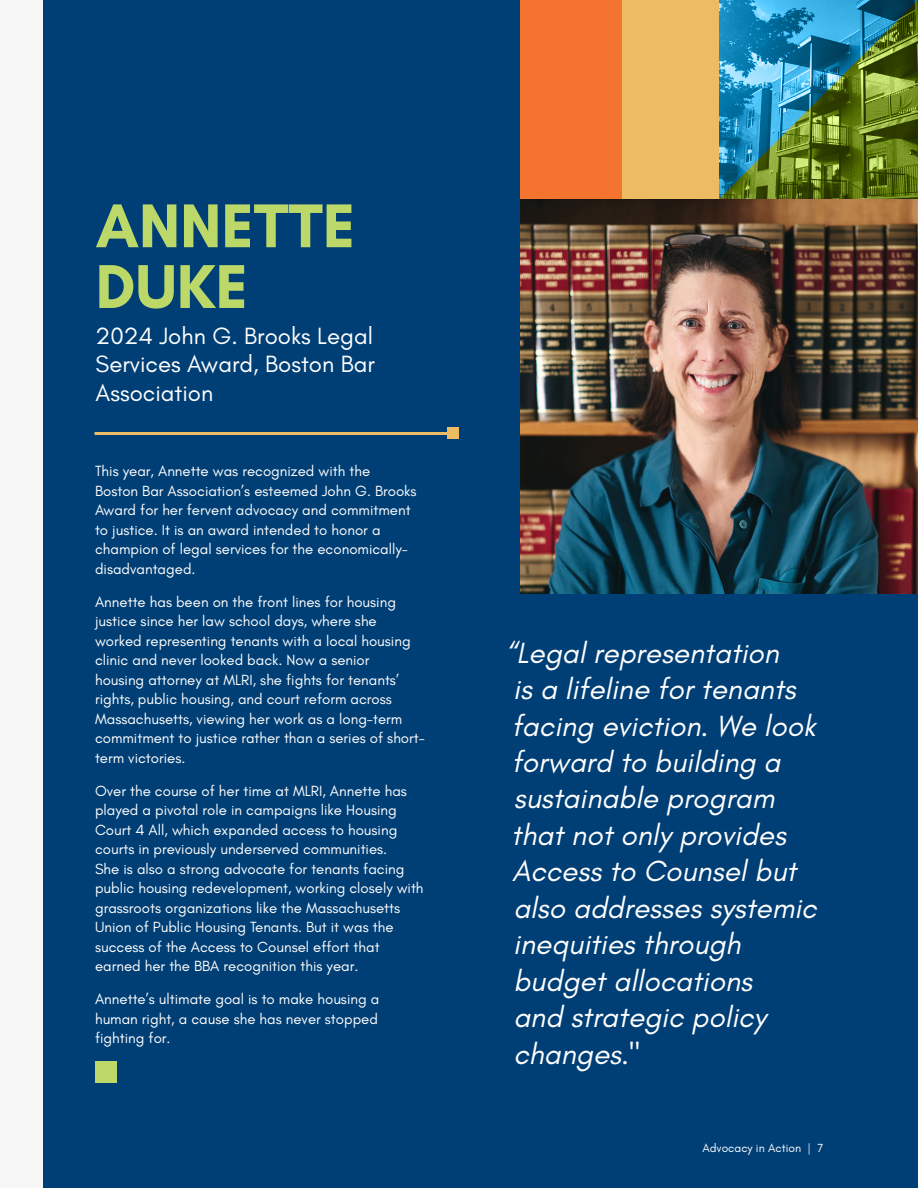
<style>
.page{position:relative;width:918px;height:1188px;background:#fff}
.page>*{position:absolute;margin:0;border:0;box-sizing:border-box;transform-origin:0 0}
.t1{font:700 63px/60.8px "Glacial Indifference";color:#bcd868}
.t2{font:italic 29.7px/36.5px "Glacial Indifference";color:#fff}
.t3{font:24px/28.8px "Glacial Indifference";color:#fff;text-align:justify}
.t4{font:15px/19.5px "Glacial Indifference";color:#fff}
.t5{font:12px "Glacial Indifference";color:#fff}
</style>
<div class="page">
<div style="left:44px;top:0;width:874px;height:1188px;background:#003f75"></div>
<img style="left:521px;top:199px;width:397px;height:394px">
<div style="left:521px;top:0;width:198px;height:199px;background:#ecbc62"></div>
<div style="left:95px;top:1061px;width:22px;height:22px;background:#bcd868"></div>
<hr style="left:94px;top:432px;width:359px;height:3px;background:#ecbc62">
<div style="left:447px;top:428px;width:12px;height:12px;background:#ecbc62"></div>
<svg style="left:719px;top:0;width:199px;height:199px"></svg>
<div style="left:521px;top:0;width:101px;height:199px;background:#f4742f"></div>
<h1 class="t1" style="left:96px;top:195px;width:261px">ANNETTE<br>DUKE</h1>
<h3 class="t3" style="left:96px;top:321px;width:281px">2024 John G. Brooks Legal Services Award, Boston Bar Association</h3>
<p class="t4" style="left:95px;top:462px;width:323px">This year, Annette was recognized with the Boston Bar Association’s esteemed John G. Brooks Award for her fervent advocacy and commitment to justice. It is an award intended to honor a champion of legal services for the economically&shy;disadvantaged.</p>
<p class="t4" style="left:95px;top:592px;width:331px">Annette has been on the front lines for housing justice since her law school days, where she worked representing tenants with a local housing clinic and never looked back. Now a senior<br>housing attorney at MLRI, she fights for tenants’ rights, public housing, and court reform across Massachusetts, viewing her work as a long-term commitment to justice rather than a series of short&shy;term victories.</p>
<p class="t4" style="left:95px;top:781px;width:330px">Over the course of her time at MLRI, Annette has played a pivotal role in campaigns like Housing Court 4 All, which expanded access to housing courts in previously underserved communities.<br>She is also a strong advocate for tenants facing public housing redevelopment, working closely with grassroots organizations like the Massachusetts Union of Public Housing Tenants. But it was the success of the Access to Counsel effort that earned her the BBA recognition this year.</p>
<p class="t4" style="left:95px;top:990px;width:286px;text-align:justify">Annette’s ultimate goal is to make housing a human right, a cause she has never stopped fighting for.</p>
<p class="t2" style="left:506px;top:635px;width:313px">“Legal representation<br>is a lifeline for tenants facing eviction. We look forward to building a sustainable program that not only provides<br>Access to Counsel but also addresses systemic inequities through budget allocations<br>and strategic policy changes."</p>
<p class="t5" style="left:702px;top:1141px;width:123px">Advocacy in Action | 7</p>
</div>
